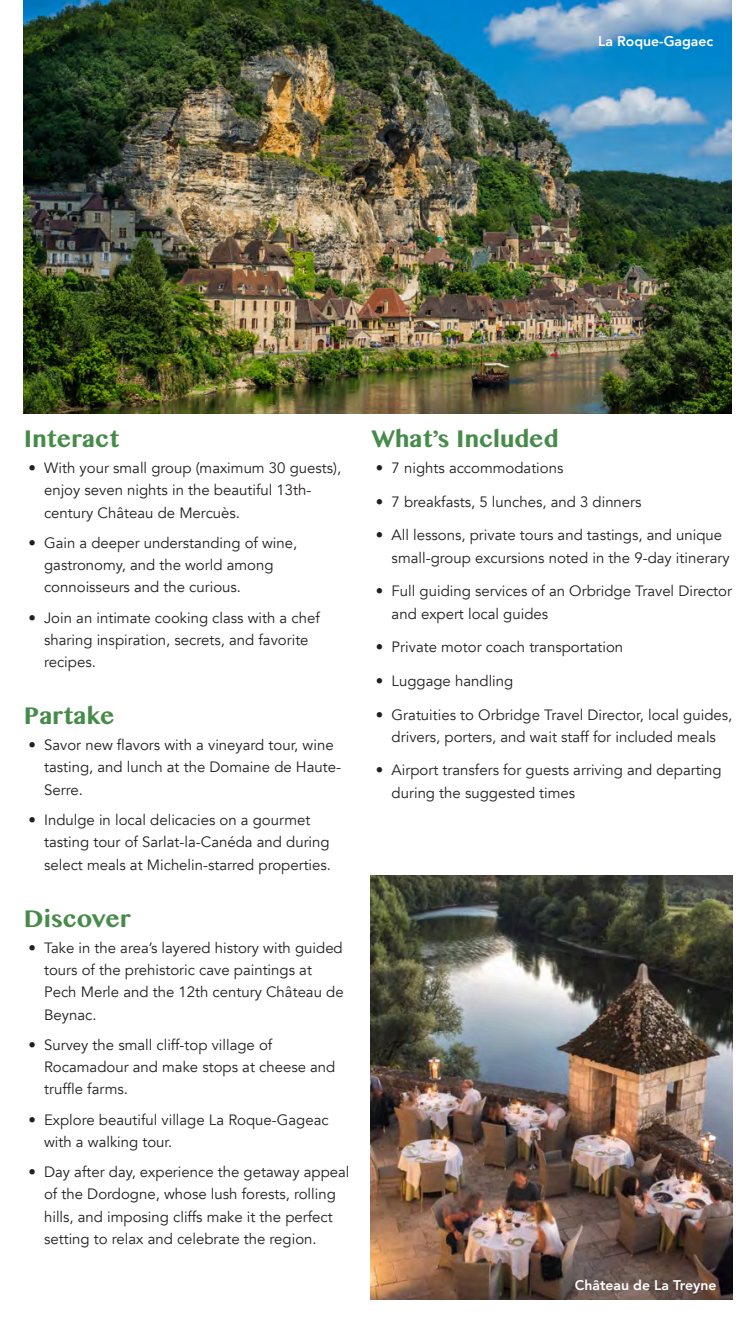
<style>
.page{position:relative;width:756px;height:1323px;background:#fff}
.page>*{position:absolute;margin:0;border:0;box-sizing:border-box;transform-origin:0 0}
.Heading{font:700 28px "Khmer MN";color:#478b4a}
.t1{font:15.05px/22.2px "Avenir";color:#231f20}
.Sub_Day{font:800 14px "Avenir";color:#fff}
</style>
<div class="page">
<img style="left:23px;top:0;width:709px;height:413px">
<img style="left:370px;top:876px;width:362px;height:423px">
<p class="Sub_Day" style="left:598px;top:30px;width:117px">La Roque-Gagaec</p>
<p class="Heading" style="left:24px;top:421px;width:97px">Interact</p>
<p class="t1" style="left:44px;top:457px;width:299px;text-indent:-16px">• With your small group (maximum 30 guests), enjoy seven nights in the beautiful 13th&shy;century Château de Mercuès.</p>
<p class="t1" style="left:44px;top:532px;width:255px;text-indent:-16px">• Gain a deeper understanding of wine, gastronomy, and the world among connoisseurs and the curious.</p>
<p class="t1" style="left:44px;top:607px;width:277px;text-indent:-16px">• Join an intimate cooking class with a chef sharing inspiration, secrets, and favorite recipes.</p>
<p class="Heading" style="left:24px;top:698px;width:92px">Partake</p>
<p class="t1" style="left:44px;top:734px;width:299px;text-indent:-16px">• Savor new flavors with a vineyard tour, wine tasting, and lunch at the Domaine de Haute-<br>Serre.</p>
<p class="t1" style="left:44px;top:809px;width:288px;text-indent:-16px">• Indulge in local delicacies on a gourmet tasting tour of Sarlat-la-Canéda and during select meals at Michelin-starred properties.</p>
<p class="Heading" style="left:24px;top:900px;width:108px">Discover</p>
<p class="t1" style="left:44px;top:937px;width:301px;text-indent:-16px">• Take in the area’s layered history with guided tours of the prehistoric cave paintings at Pech Merle and the 12th century Château de Beynac.</p>
<p class="t1" style="left:44px;top:1034px;width:293px;text-indent:-16px">• Survey the small cliff-top village of<br>Rocamadour and make stops at cheese and truffle farms.</p>
<p class="t1" style="left:44px;top:1109px;width:286px;text-indent:-16px">• Explore beautiful village La Roque-Gageac with a walking tour.</p>
<p class="t1" style="left:44px;top:1161px;width:307px;text-indent:-16px">• Day after day, experience the getaway appeal of the Dordogne, whose lush forests, rolling hills, and imposing cliffs make it the perfect setting to relax and celebrate the region.</p>
<p class="Heading" style="left:371px;top:421px;width:189px">What’s Included</p>
<p class="t1" style="left:376px;top:457px;width:189px">• 7 nights accommodations</p>
<p class="t1" style="left:376px;top:491px;width:267px">• 7 breakfasts, 5 lunches, and 3 dinners</p>
<p class="t1" style="left:392px;top:524px;width:340px;text-indent:-16px">• All lessons, private tours and tastings, and unique small-group excursions noted in the 9-day itinerary</p>
<p class="t1" style="left:392px;top:580px;width:342px;text-indent:-16px">• Full guiding services of an Orbridge Travel Director and expert local guides</p>
<p class="t1" style="left:376px;top:636px;width:249px">• Private motor coach transportation</p>
<p class="t1" style="left:376px;top:670px;width:139px">• Luggage handling</p>
<p class="t1" style="left:376px;top:703px;width:358px;text-align:center">• Gratuities to Orbridge Travel Director, local guides, drivers, porters, and wait staff for included meals</p>
<p class="t1" style="left:392px;top:759px;width:332px;text-indent:-16px">• Airport transfers for guests arriving and departing during the suggested times</p>
<p class="Sub_Day" style="left:575px;top:1274px;width:143px">Château de La Treyne</p>
</div>
